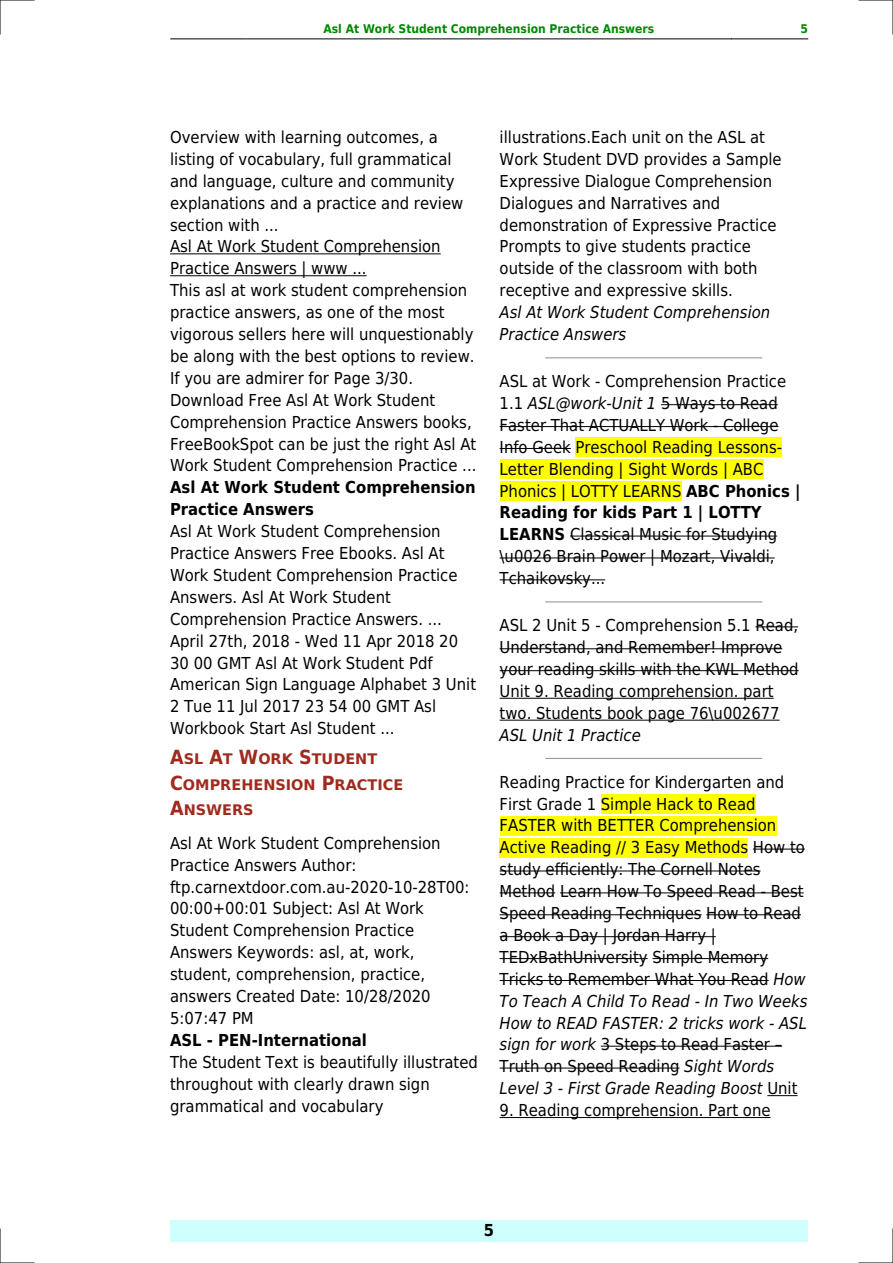
<style>
.page{position:relative;width:893px;height:1263px;background:#fff}
.page>*{position:absolute;margin:0;border:0;box-sizing:border-box;transform-origin:0 0}
.t1{font:16.5px/21.9px "DejaVu Sans Condensed";color:#000}
.t2{font:700 16.5px/21.9px "DejaVu Sans Condensed";color:#000}
.t3{font:italic 16.5px/21.9px "DejaVu Sans Condensed";color:#000}
.t4{font:700 14.7px/26px "DejaVu Sans Condensed";color:#9f2b1e;scale:1.1 1}
.t5{font:700 12px "DejaVu Sans Condensed";color:#080}
.s1{font-size:19.5px}
.s2{font-style:italic}
.s3{font-weight:700}
</style>
<div class="page">
<hr style="left:170px;top:39px;width:76px;height:1px;background:#000">
<hr style="left:247px;top:39px;width:484px;height:1px;background:#000">
<hr style="left:731px;top:39px;width:77px;height:1px;background:#000">
<div style="left:170px;top:1220px;width:638px;height:22px;background:#cffffc"></div>
<hr style="left:170px;top:253px;width:271px;height:1px;background:#000">
<hr style="left:170px;top:275px;width:197px;height:1px;background:#000">
<hr style="left:546px;top:357px;width:216px;height:1px;background:#999">
<hr style="left:661px;top:404px;width:117px;height:1px;background:#000">
<hr style="left:500px;top:426px;width:278px;height:1px;background:#000">
<hr style="left:500px;top:448px;width:71px;height:1px;background:#000">
<div style="left:575px;top:437px;width:207px;height:20px;background:#ff0"></div>
<div style="left:500px;top:459px;width:263px;height:19px;background:#ff0"></div>
<div style="left:500px;top:481px;width:181px;height:19px;background:#ff0"></div>
<hr style="left:570px;top:536px;width:207px;height:1px;background:#000">
<hr style="left:500px;top:557px;width:275px;height:1px;background:#000">
<hr style="left:500px;top:579px;width:105px;height:1px;background:#000">
<hr style="left:546px;top:601px;width:216px;height:1px;background:#999">
<hr style="left:755px;top:626px;width:43px;height:1px;background:#000">
<hr style="left:500px;top:648px;width:282px;height:1px;background:#000">
<hr style="left:500px;top:670px;width:299px;height:1px;background:#000">
<hr style="left:500px;top:698px;width:274px;height:1px;background:#000">
<hr style="left:500px;top:720px;width:280px;height:1px;background:#000">
<hr style="left:546px;top:758px;width:216px;height:1px;background:#999">
<div style="left:601px;top:794px;width:155px;height:19px;background:#ff0"></div>
<div style="left:500px;top:816px;width:276px;height:19px;background:#ff0"></div>
<div style="left:500px;top:838px;width:248px;height:19px;background:#ff0"></div>
<hr style="left:753px;top:849px;width:52px;height:1px;background:#000">
<hr style="left:500px;top:870px;width:261px;height:1px;background:#000">
<hr style="left:500px;top:892px;width:55px;height:1px;background:#000">
<hr style="left:560px;top:892px;width:244px;height:1px;background:#000">
<hr style="left:500px;top:914px;width:202px;height:1px;background:#000">
<hr style="left:706px;top:914px;width:95px;height:1px;background:#000">
<hr style="left:500px;top:936px;width:216px;height:1px;background:#000">
<hr style="left:500px;top:958px;width:148px;height:1px;background:#000">
<hr style="left:652px;top:958px;width:116px;height:1px;background:#000">
<hr style="left:500px;top:980px;width:269px;height:1px;background:#000">
<hr style="left:601px;top:1046px;width:181px;height:1px;background:#000">
<hr style="left:500px;top:1068px;width:180px;height:1px;background:#000">
<hr style="left:767px;top:1095px;width:31px;height:1px;background:#000">
<hr style="left:500px;top:1117px;width:271px;height:1px;background:#000">
<hr style="left:0;top:0;width:34px;height:1px;background:#000">
<hr style="left:859px;top:0;width:34px;height:1px;background:#000">
<hr style="left:0;top:1262px;width:34px;height:1px;background:#000">
<hr style="left:859px;top:1262px;width:34px;height:1px;background:#000">
<hr style="left:0;top:0;width:1px;height:34px;background:#000">
<hr style="left:0;top:1229px;width:1px;height:34px;background:#000">
<hr style="left:892px;top:0;width:1px;height:34px;background:#000">
<hr style="left:892px;top:1229px;width:1px;height:34px;background:#000">
<p class="t5" style="left:324px;top:21px;width:332px">Asl At Work Student Comprehension Practice Answers</p>
<p class="t5" style="left:800px;top:21px;width:9px">5</p>
<p class="t1" style="left:170px;top:126px;width:308px">Overview with learning outcomes, a listing of vocabulary, full grammatical and language, culture and community explanations and a practice and review section with ...<br>Asl At Work Student Comprehension Practice Answers | www ...<br>This asl at work student comprehension practice answers, as one of the most vigorous sellers here will unquestionably be along with the best options to review.<br>If you are admirer for Page 3/30.<br>Download Free Asl At Work Student Comprehension Practice Answers books, FreeBookSpot can be just the right Asl At Work Student Comprehension Practice ...</p>
<p class="t2" style="left:170px;top:477px;width:307px">Asl At Work Student Comprehension<br>Practice Answers</p>
<p class="t1" style="left:170px;top:520px;width:308px">Asl At Work Student Comprehension Practice Answers Free Ebooks. Asl At Work Student Comprehension Practice Answers. Asl At Work Student Comprehension Practice Answers. ...<br>April 27th, 2018 - Wed 11 Apr 2018 20<br>30 00 GMT Asl At Work Student Pdf American Sign Language Alphabet 3 Unit 2 Tue 11 Jul 2017 23 54 00 GMT Asl Workbook Start Asl Student ...</p>
<p class="t4" style="left:170px;top:745px;width:214px"><span class="s1">A</span>SL <span class="s1">A</span>T <span class="s1">W</span>ORK <span class="s1">S</span>TUDENT<br><span class="s1">C</span>OMPREHENSION <span class="s1">P</span>RACTICE<br><span class="s1">A</span>NSWERS</p>
<p class="t1" style="left:170px;top:832px;width:301px">Asl At Work Student Comprehension<br>Practice Answers Author: ftp.carnextdoor.com.au-2020-10-28T00:<br>00:00+00:01 Subject: Asl At Work<br>Student Comprehension Practice<br>Answers Keywords: asl, at, work, student, comprehension, practice, answers Created Date: 10/28/2020<br>5:07:47 PM</p>
<p class="t2" style="left:170px;top:1029px;width:198px">ASL - PEN-International</p>
<p class="t1" style="left:170px;top:1051px;width:309px">The Student Text is beautifully illustrated throughout with clearly drawn sign grammatical and vocabulary</p>
<p class="t1" style="left:500px;top:126px;width:284px">illustrations.Each unit on the ASL at Work Student DVD provides a Sample Expressive Dialogue Comprehension Dialogues and Narratives and demonstration of Expressive Practice Prompts to give students practice outside of the classroom with both receptive and expressive skills.</p>
<p class="t3" style="left:500px;top:301px;width:272px">Asl At Work Student Comprehension<br>Practice Answers</p>
<p class="t1" style="left:500px;top:370px;width:302px">ASL at Work - Comprehension Practice 1.1 <span class="s2">ASL@work-Unit 1</span> 5 Ways to Read Faster That ACTUALLY Work - College Info Geek Preschool Reading Lessons-Letter Blending | Sight Words | ABC Phonics | LOTTY LEARNS <span class="s3">ABC Phonics | Reading for kids Part 1 | LOTTY LEARNS</span> Classical Music for Studying \u0026 Brain Power | Mozart, Vivaldi, Tchaikovsky...</p>
<p class="t1" style="left:500px;top:614px;width:301px">ASL 2 Unit 5 - Comprehension 5.1 Read, Understand, and Remember! Improve your reading skills with the KWL Method Unit 9. Reading comprehension. part two. Students book page 76\u002677</p>
<p class="t3" style="left:500px;top:724px;width:143px">ASL Unit 1 Practice</p>
<p class="t1" style="left:500px;top:771px;width:309px">Reading Practice for Kindergarten and First Grade 1 Simple Hack to Read FASTER with BETTER Comprehension Active Reading // 3 Easy Methods How to study efficiently: The Cornell Notes Method Learn How To Speed Read - Best Speed Reading Techniques How to Read a Book a Day | Jordan Harry | TEDxBathUniversity Simple Memory Tricks to Remember What You Read <span class="s2">How To Teach A Child To Read - In Two Weeks How to READ FASTER: 2 tricks work - ASL sign for work</span> 3 Steps to Read Faster Truth on Speed Reading <span class="s2">Sight Words Level 3 - First Grade Reading Boost</span> Unit</p>
<p class="t1" style="left:500px;top:1099px;width:272px">9. Reading comprehension. Part one</p>
<p class="t2" style="left:484px;top:1220px;width:12px">5</p>
</div>
